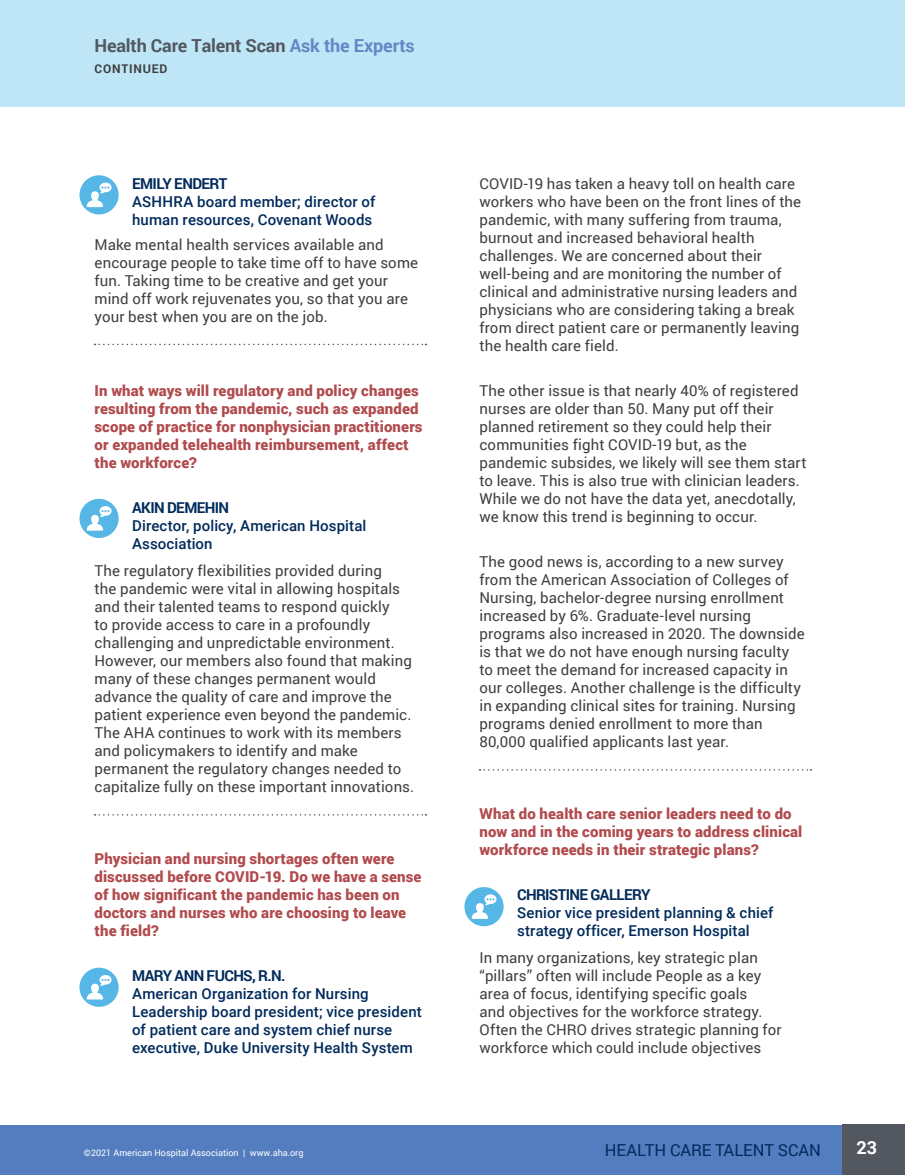
<style>
.page{position:relative;width:905px;height:1175px;background:#fff}
.page>*{position:absolute;margin:0;border:0;box-sizing:border-box;transform-origin:0 0}
.Subhead_1{font:700 18px "Roboto";letter-spacing:-.01em;color:#535860}
.t1{font:700 18px "Roboto";color:#fff}
.t2{font:16.5px "Roboto";letter-spacing:-.005em;color:#002b5c}
.Body{font:15px/18px "Roboto";letter-spacing:.005em;color:#3e3e3f}
.Body-2{font:900 15px/18px "Roboto";letter-spacing:.01em;color:#b14b4e}
.Q_A{font:500 15px/18px "Roboto";letter-spacing:.01em;color:#002b5c}
.Subhead_1-2{font:700 12px "Roboto";letter-spacing:.07em;color:#3e3e3f}
.t3{font:9px "Roboto";color:#fff}
.s1{color:#6586c4}
.s2{font-weight:700}
</style>
<div class="page">
<div style="left:0;top:0;width:904px;height:106px;background:#bee6f7"></div>
<div style="left:0;top:1124px;width:851px;height:50px;background:#537dbf"></div>
<div style="left:842px;top:1124px;width:62px;height:50px;background:#535860"></div>
<svg style="left:94px;top:344px;width:332px;height:1px"></svg>
<svg style="left:94px;top:814px;width:332px;height:1px"></svg>
<svg style="left:479px;top:769px;width:332px;height:1px"></svg>
<div style="left:464px;top:887px;width:39px;height:39px;background:#56b7e7;border-radius:50%"></div>
<svg style="left:471px;top:894px;width:25px;height:25px"></svg>
<div style="left:79px;top:967px;width:40px;height:39px;background:#56b7e7;border-radius:50%"></div>
<svg style="left:87px;top:975px;width:25px;height:24px"></svg>
<div style="left:79px;top:499px;width:40px;height:39px;background:#56b7e7;border-radius:50%"></div>
<svg style="left:87px;top:506px;width:25px;height:24px"></svg>
<div style="left:79px;top:175px;width:40px;height:39px;background:#56b7e7;border-radius:50%"></div>
<svg style="left:87px;top:183px;width:25px;height:24px"></svg>
<p class="Subhead_1" style="left:94px;top:33px;width:321px">Health Care Talent Scan <span class="s1">Ask the Experts</span></p>
<p class="Subhead_1-2" style="left:94px;top:61px;width:74px">CONTINUED</p>
<p class="Q_A" style="left:132px;top:174px;width:245px"><span class="s2">EMILY ENDERT<br></span>ASHHRA board member; director of human resources, Covenant Woods</p>
<p class="Body" style="left:94px;top:235px;width:325px">Make mental health services available and encourage people to take time off to have some fun. Taking time to be creative and get your mind off work rejuvenates you, so that you are your best when you are on the job.</p>
<p class="Body-2" style="left:94px;top:381px;width:329px">In what ways will regulatory and policy changes resulting from the pandemic, such as expanded scope of practice for nonphysician practitioners or expanded telehealth reimbursement, affect the workforce?</p>
<p class="Q_A" style="left:132px;top:498px;width:236px"><span class="s2">AKIN DEMEHIN<br></span>Director, policy, American Hospital<br>Association</p>
<p class="Body" style="left:94px;top:561px;width:321px">The regulatory flexibilities provided during<br>the pandemic were vital in allowing hospitals and their talented teams to respond quickly<br>to provide access to care in a profoundly challenging and unpredictable environment.<br>However, our members also found that making many of these changes permanent would advance the quality of care and improve the patient experience even beyond the pandemic.<br>The AHA continues to work with its members and policymakers to identify and make permanent the regulatory changes needed to capitalize fully on these important innovations.</p>
<p class="Body-2" style="left:94px;top:849px;width:328px">Physician and nursing shortages often were discussed before COVID-19. Do we have a sense of how significant the pandemic has been on doctors and nurses who are choosing to leave the field?</p>
<p class="Q_A" style="left:132px;top:966px;width:291px"><span class="s2">MARY ANN FUCHS, R.N.<br></span>American Organization for Nursing Leadership board president; vice president of patient care and system chief nurse executive, Duke University Health System</p>
<p class="Body" style="left:479px;top:174px;width:323px">COVID-19 has taken a heavy toll on health care workers who have been on the front lines of the pandemic, with many suffering from trauma, burnout and increased behavioral health challenges. We are concerned about their well-being and are monitoring the number of clinical and administrative nursing leaders and physicians who are considering taking a break from direct patient care or permanently leaving the health care field.</p>
<p class="Body" style="left:479px;top:381px;width:328px">The other issue is that nearly 40% of registered nurses are older than 50. Many put off their planned retirement so they could help their communities fight COVID-19 but, as the pandemic subsides, we likely will see them start to leave. This is also true with clinician leaders.<br>While we do not have the data yet, anecdotally, we know this trend is beginning to occur.</p>
<p class="Body" style="left:479px;top:552px;width:327px">The good news is, according to a new survey from the American Association of Colleges of Nursing, bachelor-degree nursing enrollment increased by 6%. Graduate-level nursing programs also increased in 2020. The downside is that we do not have enough nursing faculty to meet the demand for increased capacity in our colleges. Another challenge is the difficulty in expanding clinical sites for training. Nursing programs denied enrollment to more than 80,000 qualified applicants last year.</p>
<p class="Body-2" style="left:479px;top:804px;width:324px">What do health care senior leaders need to do now and in the coming years to address clinical workforce needs in their strategic plans?</p>
<p class="Q_A" style="left:517px;top:885px;width:258px"><span class="s2">CHRISTINE GALLERY<br></span>Senior vice president planning &amp; chief strategy officer, Emerson Hospital</p>
<p class="Body" style="left:479px;top:948px;width:303px">In many organizations, key strategic plan “pillars” often will include People as a key area of focus, identifying specific goals<br>and objectives for the workforce strategy.<br>Often the CHRO drives strategic planning for workforce which could include objectives</p>
<p class="t3" style="left:84px;top:1146px;width:221px">©2021 American Hospital Association | www.aha.org</p>
<p class="t2" style="left:605px;top:1138px;width:218px">HEALTH CARE TALENT SCAN</p>
<p class="t1" style="left:856px;top:1135px;width:22px">23</p>
</div>
